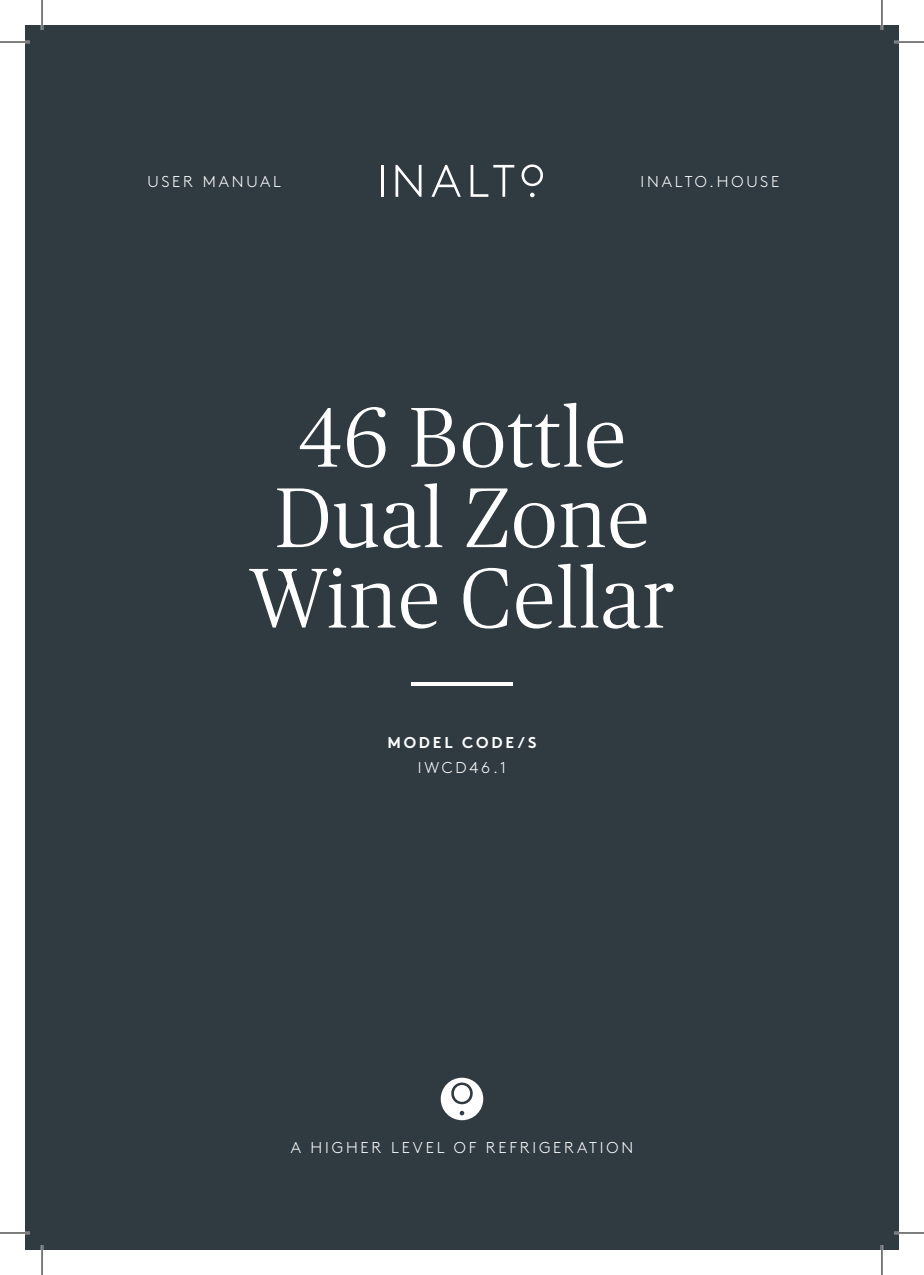
<style>
.page{position:relative;width:924px;height:1275px;background:#fff}
.page>*{position:absolute;margin:0;border:0;box-sizing:border-box;transform-origin:0 0}
.t1{font:300 84.6px/80.4px "Publico";letter-spacing:.02em;color:#fff;text-align:center}
.t2{font:300 15.6px "Brown";letter-spacing:.18em;color:#fff}
.t3{font:700 15.6px "Brown";letter-spacing:.18em;color:#fff}
</style>
<div class="page">
<div style="left:25px;top:25px;width:873px;height:1225px;background:#303b41"></div>
<hr style="left:381px;top:165px;width:2px;height:32px;background:#fff">
<svg style="left:395px;top:165px;width:26px;height:32px"></svg>
<svg style="left:431px;top:165px;width:29px;height:32px"></svg>
<svg style="left:470px;top:165px;width:44px;height:32px"></svg>
<svg style="left:521px;top:164px;width:21px;height:22px"></svg>
<svg style="left:530px;top:193px;width:4px;height:4px"></svg>
<div style="left:440px;top:1077px;width:43px;height:43px;background:#fff;border-radius:50%"></div>
<svg style="left:451px;top:1082px;width:21px;height:22px"></svg>
<svg style="left:459px;top:1110px;width:5px;height:5px"></svg>
<hr style="left:0;top:41px;width:30px;height:2px;background:#fff">
<hr style="left:893px;top:41px;width:30px;height:2px;background:#fff">
<hr style="left:0;top:1231px;width:30px;height:3px;background:#fff">
<hr style="left:893px;top:1231px;width:30px;height:3px;background:#fff">
<hr style="left:41px;top:0;width:2px;height:30px;background:#fff">
<hr style="left:41px;top:1245px;width:2px;height:30px;background:#fff">
<hr style="left:880px;top:0;width:2px;height:30px;background:#fff">
<hr style="left:880px;top:1245px;width:2px;height:30px;background:#fff">
<hr style="left:0;top:42px;width:30px;height:1px;background:#000">
<hr style="left:893px;top:42px;width:30px;height:1px;background:#000">
<hr style="left:0;top:1232px;width:30px;height:1px;background:#000">
<hr style="left:893px;top:1232px;width:30px;height:1px;background:#000">
<hr style="left:42px;top:0;width:1px;height:30px;background:#000">
<hr style="left:42px;top:1245px;width:1px;height:30px;background:#000">
<hr style="left:881px;top:0;width:1px;height:30px;background:#000">
<hr style="left:881px;top:1245px;width:1px;height:30px;background:#000">
<p class="t2" style="left:147px;top:170px;width:135px">USER MANUAL</p>
<p class="t2" style="left:640px;top:170px;width:140px">INALTO.HOUSE</p>
<h1 class="t1" style="left:249px;top:397px;width:426px">46 Bottle<br>Dual Zone<br>Wine Cellar —</h1>
<p class="t3" style="left:387px;top:730px;width:151px">MODEL CODE/S</p>
<p class="t2" style="left:417px;top:756px;width:90px">IWCD46.1</p>
<p class="t2" style="left:291px;top:1136px;width:343px">A HIGHER LEVEL OF REFRIGERATION</p>
</div>
